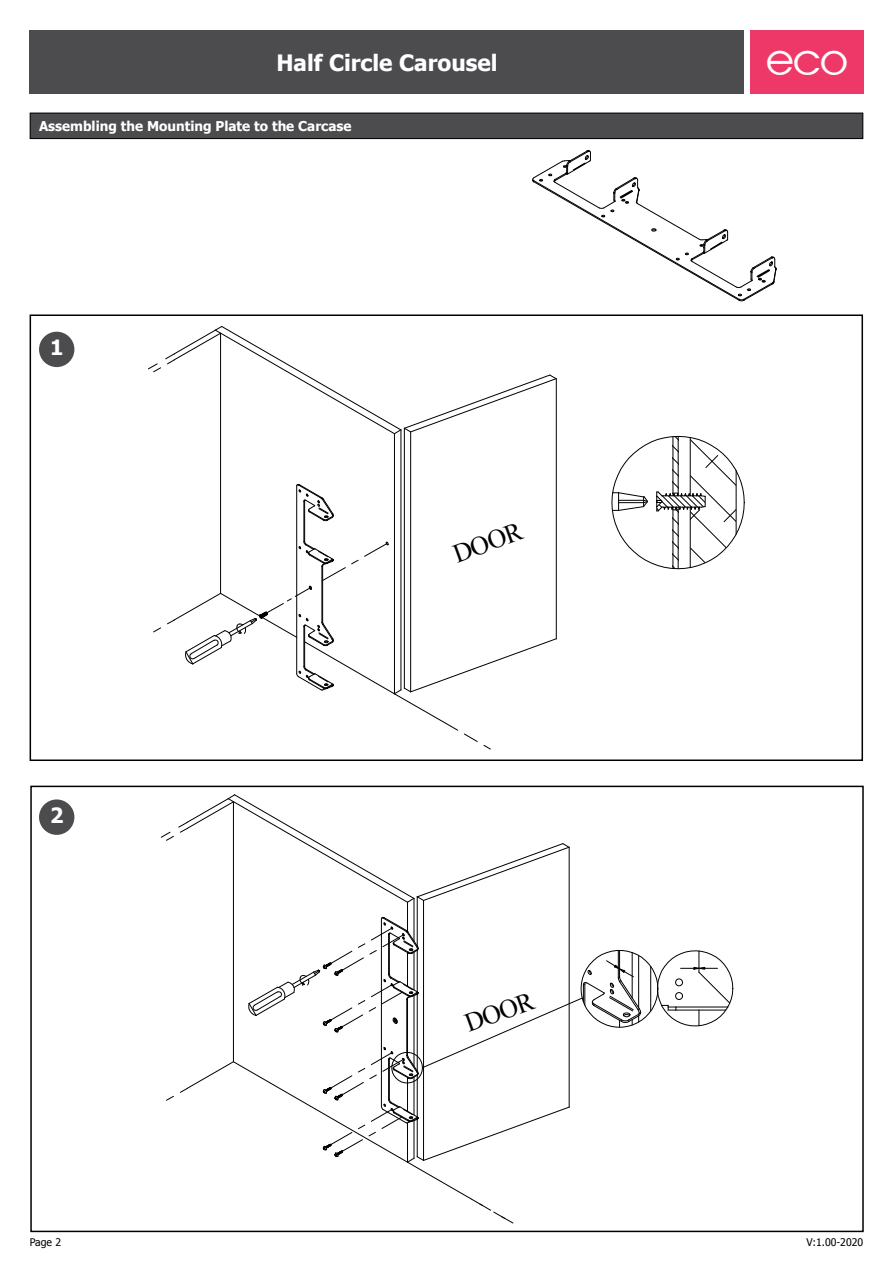
<style>
.page{position:relative;width:893px;height:1263px;background:#fff}
.page>*{position:absolute;margin:0;border:0;box-sizing:border-box;transform-origin:0 0}
.t1{font:44.4px "Avant Garde";color:#fff}
.t2{font:26.1px "Times New Roman";color:#010101}
.t3{font:700 22.5px "Tahoma";color:#fff}
.t4{font:700 21px "Tahoma";color:#fff}
.t5{font:700 13.5px "Tahoma";color:#fff}
.t6{font:10.5px "Tahoma";color:#000}
</style>
<div class="page">
<div style="left:30px;top:113px;width:833px;height:26px;background:#4c4c4e"></div>
<div style="left:30px;top:113px;width:833px;height:26px;border:1px solid #000"></div>
<div style="left:30px;top:30px;width:714px;height:64px;background:#4c4c4e"></div>
<div style="left:750px;top:30px;width:114px;height:64px;background:#ee3968"></div>
<hr style="left:401px;top:430px;width:1px;height:260px;background:#010101">
<hr style="left:394px;top:433px;width:1px;height:261px;background:#010101">
<hr style="left:556px;top:379px;width:1px;height:260px;background:#010101">
<hr style="left:410px;top:432px;width:1px;height:260px;background:#010101">
<svg style="left:148px;top:326px;width:409px;height:108px"></svg>
<hr style="left:220px;top:333px;width:1px;height:260px;background:#010101">
<svg style="left:153px;top:627px;width:8px;height:6px"></svg>
<hr style="left:404px;top:428px;width:1px;height:260px;background:#010101">
<hr style="left:304px;top:501px;width:1px;height:40px;background:#010101">
<svg style="left:167px;top:541px;width:390px;height:208px"></svg>
<svg style="left:296px;top:484px;width:38px;height:37px"></svg>
<hr style="left:296px;top:486px;width:1px;height:188px;background:#010101">
<svg style="left:611px;top:436px;width:134px;height:133px"></svg>
<div style="left:30px;top:314px;width:833px;height:447px;border:2px solid #000"></div>
<svg style="left:161px;top:794px;width:572px;height:429px"></svg>
<div style="left:30px;top:786px;width:834px;height:446px;border:2px solid #000"></div>
<svg style="left:532px;top:150px;width:245px;height:151px"></svg>
<div style="left:39px;top:332px;width:35px;height:35px;background:#4c4c4e;border-radius:50%"></div>
<div style="left:39px;top:799px;width:35px;height:36px;background:#4c4c4e;border-radius:50%"></div>
<h3 class="t3" style="left:276px;top:47px;width:223px">Half Circle Carousel</h3>
<h1 class="t1" style="left:765px;top:31px;width:85px">eco</h1>
<p class="t5" style="left:39px;top:117px;width:314px">Assembling the Mounting Plate to the Carcase</p>
<h3 class="t4" style="left:50px;top:333px;width:15px">1</h3>
<h3 class="t4" style="left:50px;top:801px;width:15px">2</h3>
<h2 class="t2" style="left:448px;top:538px;width:73px;rotate:-20deg">DOOR</h2>
<h2 class="t2" style="left:460px;top:1007px;width:73px;rotate:-20deg">DOOR</h2>
<p class="t6" style="left:30px;top:1234px;width:33px">Page 2</p>
<p class="t6" style="left:806px;top:1234px;width:58px">V:1.00-2020</p>
</div>
